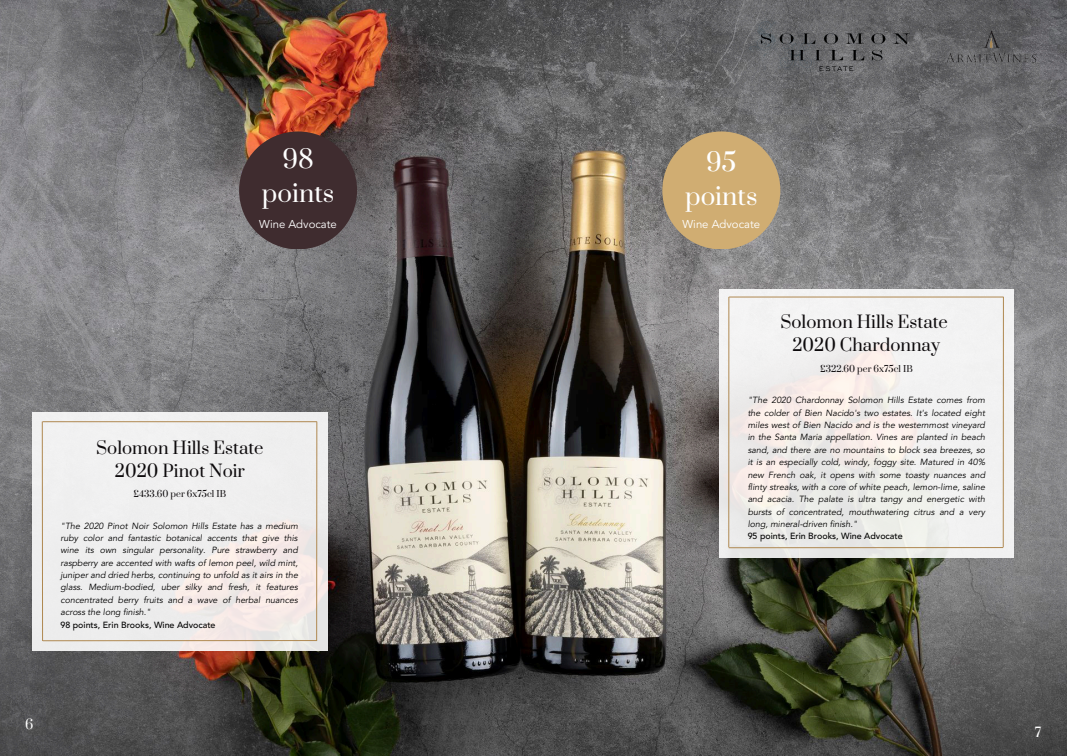
<style>
.page{position:relative;width:1067px;height:756px;background:#fff}
.page>*{position:absolute;margin:0;border:0;box-sizing:border-box;transform-origin:0 0}
.t1{font:24.15px/33.8px "Prata";color:#fff;text-align:center}
.t2{font:16.65px/23.4px "Prata";color:#0d0a0c;text-align:center}
.t3{font:12.75px "Prata";color:#fff}
.t4{font:11.35px "Avenir LT Std";color:#fff}
.t5{font:italic 8.9px/12.4px "Avenir LT Std";color:#000;text-align:justify}
.t6{font:500 8.9px "Avenir LT Std";color:#000}
.t7{font:8.65px "Prata";color:#0d0a0c}
</style>
<div class="page">
<img style="left:0;top:0;width:1066px;height:756px">
<svg style="left:33px;top:412px;width:294px;height:238px;fill:#eee"></svg>
<svg style="left:42px;top:421px;width:275px;height:220px"></svg>
<img style="left:747px;top:10px;width:162px;height:74px">
<img style="left:940px;top:24px;width:101px;height:47px">
<div style="left:239px;top:131px;width:118px;height:118px;background:#3f2c2f;border-radius:50%"></div>
<div style="left:662px;top:131px;width:118px;height:118px;background:#d0ad72;border-radius:50%"></div>
<svg style="left:719px;top:289px;width:294px;height:269px;fill:#f1f1f1"></svg>
<svg style="left:728px;top:296px;width:275px;height:252px"></svg>
<hr style="left:728px;top:297px;width:1px;height:250px;background:#af8850">
<h1 class="t1" style="left:262px;top:141px;width:74px">98 points</h1>
<p class="t4" style="left:259px;top:217px;width:79px">Wine Advocate</p>
<h2 class="t2" style="left:96px;top:435px;width:169px">Solomon Hills Estate<br>2020 Pinot Noir</h2>
<p class="t7" style="left:134px;top:487px;width:94px">£433.60 per 6x75cl IB</p>
<p class="t5" style="left:60px;top:520px;width:239px">"The 2020 Pinot Noir Solomon Hills Estate has a medium ruby color and fantastic botanical accents that give this wine its own singular personality. Pure strawberry and raspberry are accented with wafts of lemon peel, wild mint, juniper and dried herbs, continuing to unfold as it airs in the glass. Medium-bodied, uber silky and fresh, it features concentrated berry fruits and a wave of herbal nuances across the long finish."</p>
<p class="t6" style="left:60px;top:619px;width:157px">98 points, Erin Brooks, Wine Advocate</p>
<h3 class="t3" style="left:25px;top:714px;width:10px">6</h3>
<h1 class="t1" style="left:685px;top:144px;width:74px">95 points</h1>
<p class="t4" style="left:682px;top:217px;width:79px">Wine Advocate</p>
<h2 class="t2" style="left:780px;top:309px;width:169px">Solomon Hills Estate<br>2020 Chardonnay</h2>
<p class="t7" style="left:820px;top:362px;width:94px">£322.60 per 6x75cl IB</p>
<p class="t5" style="left:747px;top:394px;width:239px">"The 2020 Chardonnay Solomon Hills Estate comes from the colder of Bien Nacido's two estates. It's located eight miles west of Bien Nacido and is the westernmost vineyard in the Santa Maria appellation. Vines are planted in beach sand, and there are no mountains to block sea breezes, so it is an especially cold, windy, foggy site. Matured in 40% new French oak, it opens with some toasty nuances and flinty streaks, with a core of white peach, lemon-lime, saline and acacia. The palate is ultra tangy and energetic with bursts of concentrated, mouthwatering citrus and a very long, mineral-driven finish."</p>
<p class="t6" style="left:747px;top:531px;width:157px">95 points, Erin Brooks, Wine Advocate</p>
<h3 class="t3" style="left:1034px;top:721px;width:8px">7</h3>
</div>
